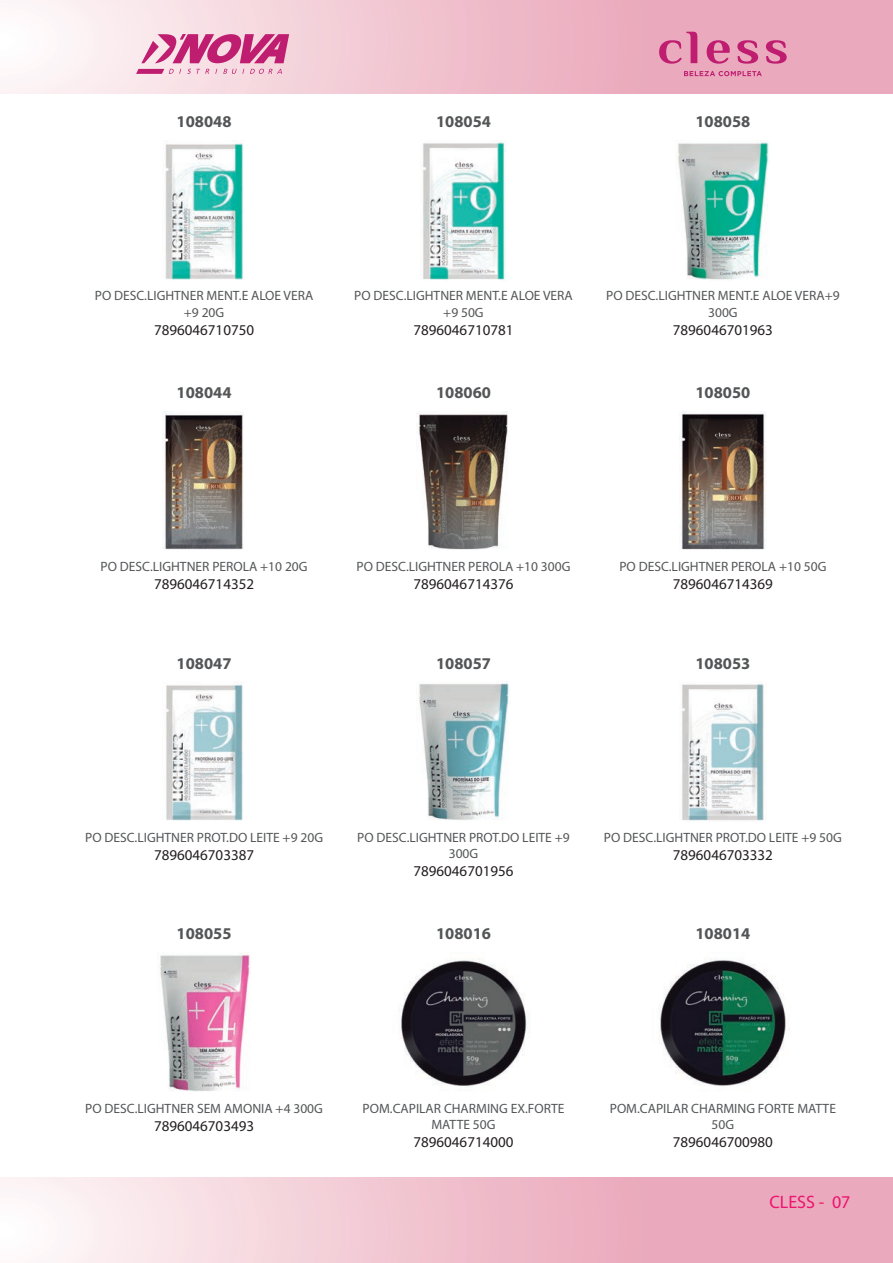
<style>
.page{position:relative;width:893px;height:1263px;background:#fff}
.page>*{position:absolute;margin:0;border:0;box-sizing:border-box;transform-origin:0 0}
.t1{font:18px "Myriad Pro";color:#ed136f}
.t2{font:700 16.5px "Myriad Pro";color:#545557}
.t3{font:15px "Myriad Pro";color:#231f20}
.t4{font:13.5px/16.2px "Myriad Pro";color:#545557;text-align:center}
</style>
<div class="page">
<svg style="left:0;top:0;width:893px;height:94px;background:#f1c5d1"></svg>
<svg style="left:0;top:1177px;width:893px;height:86px;background:#f1c6d2"></svg>
<svg style="left:141px;top:34px;width:148px;height:29px;background:#d56b9e"></svg>
<svg style="left:187px;top:69px;width:22px;height:5px"></svg>
<svg style="left:223px;top:69px;width:21px;height:5px"></svg>
<svg style="left:250px;top:69px;width:32px;height:5px"></svg>
<svg style="left:136px;top:69px;width:45px;height:5px"></svg>
<svg style="left:659px;top:32px;width:38px;height:32px"></svg>
<svg style="left:707px;top:40px;width:23px;height:24px"></svg>
<svg style="left:737px;top:40px;width:21px;height:24px"></svg>
<svg style="left:766px;top:40px;width:21px;height:24px"></svg>
<svg style="left:684px;top:71px;width:78px;height:5px"></svg>
<img style="left:165px;top:140px;width:79px;height:140px">
<img style="left:422px;top:141px;width:84px;height:139px">
<img style="left:678px;top:140px;width:91px;height:140px">
<img style="left:163px;top:411px;width:81px;height:139px">
<img style="left:416px;top:411px;width:92px;height:139px">
<img style="left:679px;top:411px;width:87px;height:139px">
<img style="left:166px;top:683px;width:77px;height:138px">
<img style="left:419px;top:682px;width:90px;height:138px">
<img style="left:682px;top:683px;width:82px;height:138px">
<img style="left:160px;top:952px;width:90px;height:139px">
<img style="left:399px;top:960px;width:128px;height:127px">
<img style="left:659px;top:960px;width:131px;height:126px">
<p class="t2" style="left:177px;top:111px;width:56px">108048</p>
<p class="t2" style="left:436px;top:111px;width:56px">108054</p>
<p class="t2" style="left:695px;top:111px;width:56px">108058</p>
<p class="t4" style="left:95px;top:287px;width:220px">PO DESC.LIGHTNER MENT.E ALOE VERA +9 20G</p>
<p class="t3" style="left:154px;top:320px;width:102px">7896046710750</p>
<p class="t2" style="left:177px;top:382px;width:56px">108044</p>
<p class="t4" style="left:354px;top:287px;width:220px">PO DESC.LIGHTNER MENT.E ALOE VERA +9 50G</p>
<p class="t3" style="left:413px;top:320px;width:102px">7896046710781</p>
<p class="t2" style="left:436px;top:382px;width:56px">108060</p>
<p class="t4" style="left:606px;top:287px;width:235px">PO DESC.LIGHTNER MENT.E ALOE VERA+9<br>300G</p>
<p class="t3" style="left:673px;top:320px;width:102px">7896046701963</p>
<p class="t2" style="left:695px;top:382px;width:56px">108050</p>
<p class="t4" style="left:101px;top:558px;width:208px">PO DESC.LIGHTNER PEROLA +10 20G</p>
<p class="t3" style="left:154px;top:575px;width:102px">7896046714352</p>
<p class="t2" style="left:177px;top:652px;width:56px">108047</p>
<p class="t4" style="left:357px;top:558px;width:215px">PO DESC.LIGHTNER PEROLA +10 300G</p>
<p class="t3" style="left:413px;top:575px;width:102px">7896046714376</p>
<p class="t2" style="left:436px;top:652px;width:56px">108057</p>
<p class="t4" style="left:619px;top:558px;width:208px">PO DESC.LIGHTNER PEROLA +10 50G</p>
<p class="t3" style="left:673px;top:575px;width:102px">7896046714369</p>
<p class="t2" style="left:695px;top:652px;width:56px">108053</p>
<p class="t4" style="left:85px;top:829px;width:239px">PO DESC.LIGHTNER PROT.DO LEITE +9 20G</p>
<p class="t3" style="left:154px;top:845px;width:102px">7896046703387</p>
<p class="t2" style="left:177px;top:923px;width:56px">108055</p>
<p class="t4" style="left:357px;top:829px;width:214px">PO DESC.LIGHTNER PROT.DO LEITE +9<br>300G</p>
<p class="t3" style="left:413px;top:862px;width:102px">7896046701956</p>
<p class="t2" style="left:436px;top:923px;width:56px">108016</p>
<p class="t4" style="left:604px;top:829px;width:239px">PO DESC.LIGHTNER PROT.DO LEITE +9 50G</p>
<p class="t3" style="left:673px;top:845px;width:102px">7896046703332</p>
<p class="t2" style="left:695px;top:923px;width:56px">108014</p>
<p class="t4" style="left:85px;top:1100px;width:239px">PO DESC.LIGHTNER SEM AMONIA +4 300G</p>
<p class="t3" style="left:154px;top:1116px;width:102px">7896046703493</p>
<p class="t4" style="left:363px;top:1100px;width:203px">POM.CAPILAR CHARMING EX.FORTE<br>MATTE 50G</p>
<p class="t3" style="left:413px;top:1132px;width:102px">7896046714000</p>
<p class="t4" style="left:610px;top:1100px;width:228px">POM.CAPILAR CHARMING FORTE MATTE<br>50G</p>
<p class="t3" style="left:673px;top:1132px;width:102px">7896046700980</p>
<h1 class="t1" style="left:769px;top:1191px;width:82px">CLESS - 07</h1>
</div>
